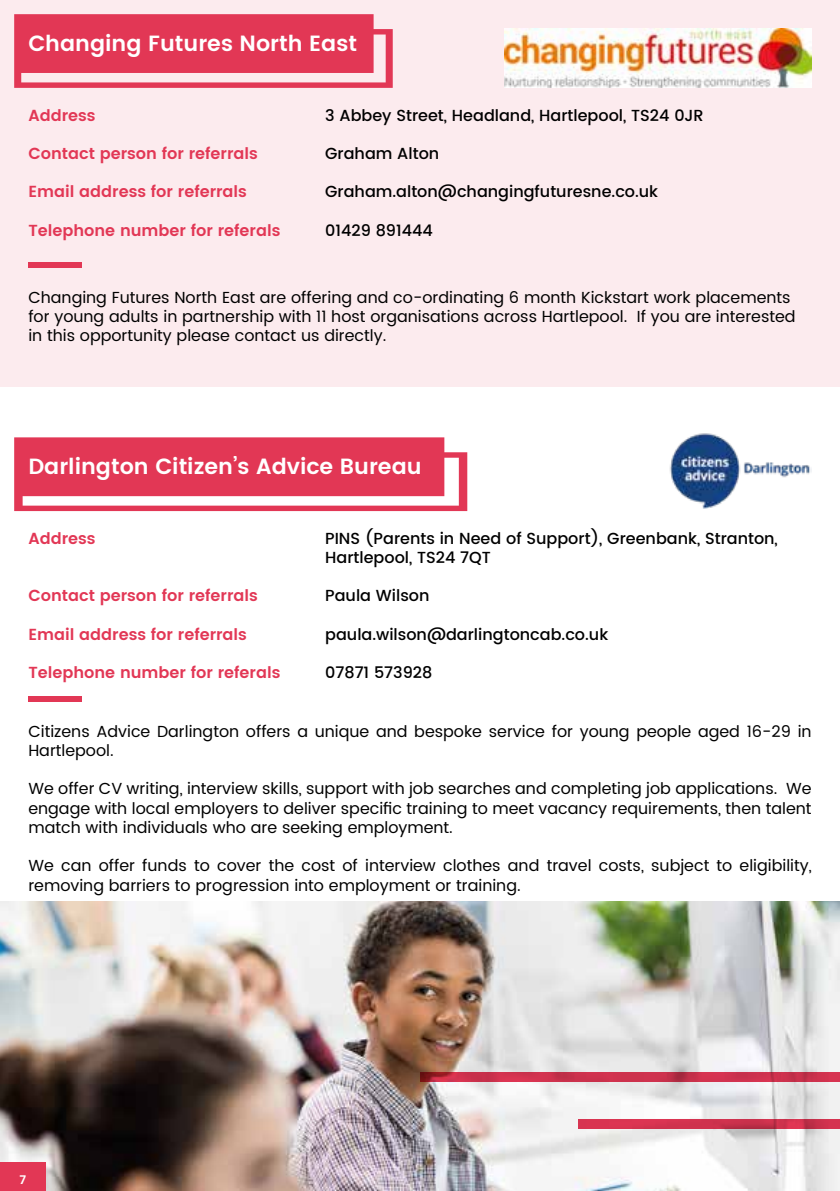
<style>
.page{position:relative;width:840px;height:1191px;background:#fff}
.page>*{position:absolute;margin:0;border:0;box-sizing:border-box;transform-origin:0 0}
.t1{font:600 22px "Poppins";color:#fff}
.t2{font:16px/19.2px "Poppins";color:#000}
.t3{font:500 16px/19.2px "Poppins";color:#000}
.t4{font:600 16px "Poppins";color:#e23755}
.t5{font:600 12px "Poppins";color:#fff}
</style>
<div class="page">
<div style="left:0;top:0;width:839px;height:386px;background:#fcebee"></div>
<svg style="left:14px;top:437px;width:453px;height:74px;background:#e6566f"></svg>
<div style="left:28px;top:696px;width:53px;height:6px;background:#e23755"></div>
<svg style="left:14px;top:14px;width:378px;height:74px;background:#e5526c"></svg>
<img style="left:0;top:901px;width:839px;height:290px">
<div style="left:28px;top:263px;width:53px;height:5px;background:#e23755"></div>
<svg style="left:578px;top:1119px;width:261px;height:9px;background:#d0324e"></svg>
<svg style="left:420px;top:1072px;width:419px;height:9px;background:#c82f4a"></svg>
<img style="left:504px;top:28px;width:307px;height:60px">
<img style="left:669px;top:433px;width:142px;height:75px">
<div style="left:0;top:1162px;width:45px;height:29px;background:#e23755"></div>
<h1 class="t1" style="left:28px;top:27px;width:330px">Changing Futures North East</h1>
<p class="t4" style="left:28px;top:103px;width:69px">Address</p>
<p class="t4" style="left:28px;top:141px;width:231px">Contact person for referrals</p>
<p class="t4" style="left:28px;top:180px;width:220px">Email address for referrals</p>
<p class="t4" style="left:28px;top:218px;width:253px">Telephone number for referals</p>
<p class="t3" style="left:325px;top:106px;width:380px">3 Abbey Street, Headland, Hartlepool, TS24 0JR</p>
<p class="t3" style="left:325px;top:144px;width:115px">Graham Alton</p>
<p class="t3" style="left:325px;top:182px;width:334px">Graham.alton@changingfuturesne.co.uk</p>
<p class="t3" style="left:325px;top:221px;width:109px">01429 891444</p>
<p class="t2" style="left:28px;top:288px;width:768px">Changing Futures North East are offering and co-ordinating 6 month Kickstart work placements for young adults in partnership with 11 host organisations across Hartlepool. If you are interested in this opportunity please contact us directly.</p>
<h1 class="t1" style="left:28px;top:450px;width:394px">Darlington Citizen’s Advice Bureau</h1>
<p class="t4" style="left:28px;top:526px;width:69px">Address</p>
<p class="t4" style="left:28px;top:583px;width:231px">Contact person for referrals</p>
<p class="t4" style="left:28px;top:622px;width:220px">Email address for referrals</p>
<p class="t4" style="left:28px;top:660px;width:253px">Telephone number for referals</p>
<p class="t3" style="left:325px;top:529px;width:454px">PINS (Parents in Need of Support), Greenbank, Stranton,<br>Hartlepool, TS24 7QT</p>
<p class="t3" style="left:325px;top:586px;width:106px">Paula Wilson</p>
<p class="t3" style="left:325px;top:625px;width:284px">paula.wilson@darlingtoncab.co.uk</p>
<p class="t3" style="left:325px;top:663px;width:109px">07871 573928</p>
<p class="t2" style="left:28px;top:722px;width:784px">Citizens Advice Darlington offers a unique and bespoke service for young people aged 16-29 in<br>Hartlepool.</p>
<p class="t2" style="left:28px;top:779px;width:784px;text-align:justify">We offer CV writing, interview skills, support with job searches and completing job applications. We engage with local employers to deliver specific training to meet vacancy requirements, then talent match with individuals who are seeking employment.</p>
<p class="t2" style="left:28px;top:856px;width:784px">We can offer funds to cover the cost of interview clothes and travel costs, subject to eligibility, removing barriers to progression into employment or training.</p>
<p class="t5" style="left:19px;top:1170px;width:8px">7</p>
</div>
